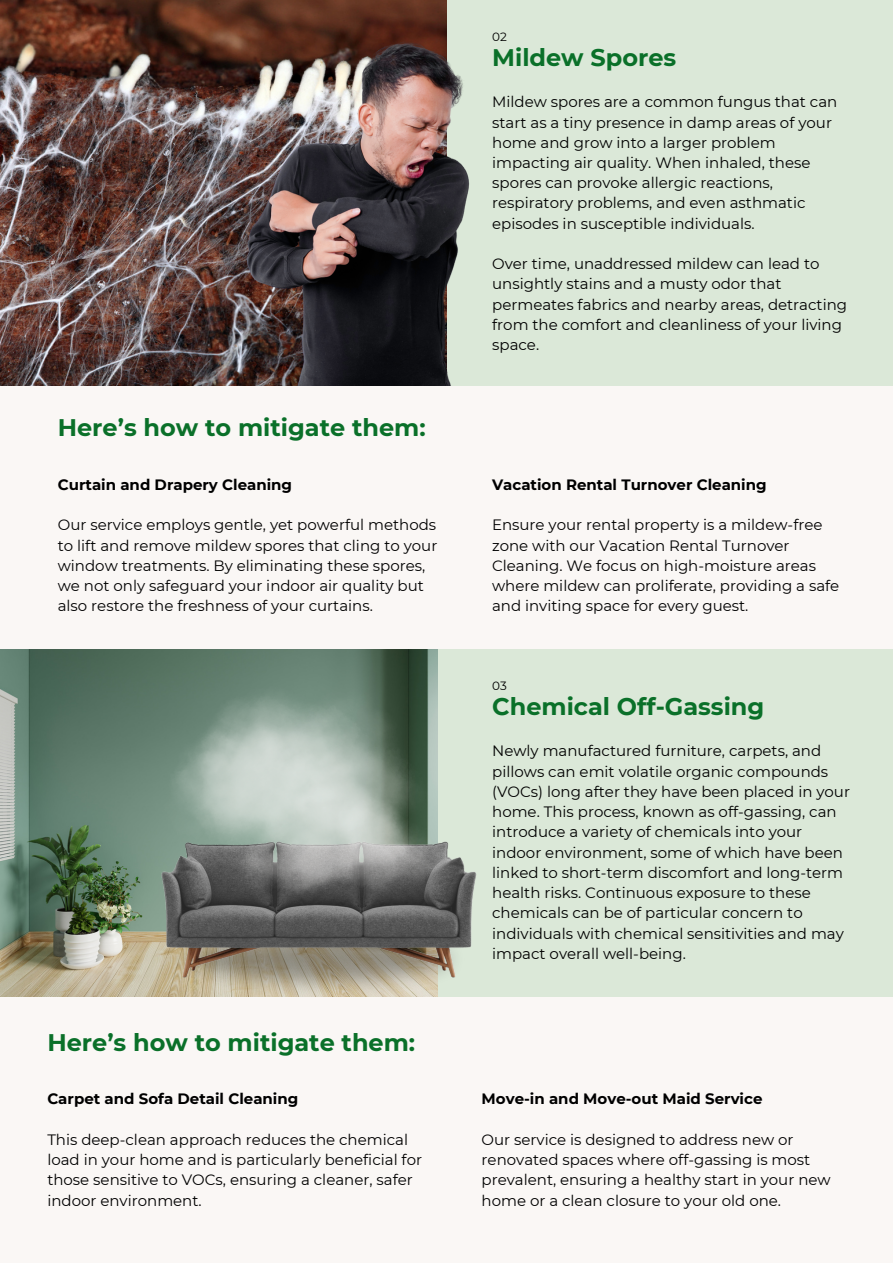
<style>
.page{position:relative;width:893px;height:1264px;background:#fff}
.page>*{position:absolute;margin:0;border:0;box-sizing:border-box;transform-origin:0 0}
.t1{font:700 24px "Montserrat";color:#0a7029}
.t2{font:15px/20.2px "Montserrat";color:#000}
.t3{font:700 15px "Montserrat";color:#000}
.t4{font:12px "Montserrat";color:#000}
</style>
<div class="page">
<div style="left:0;top:0;width:892px;height:1262px;background:#faf7f5"></div>
<div style="left:424px;top:0;width:468px;height:385px;background:#dbe8d8"></div>
<img style="left:0;top:0;width:446px;height:386px">
<img style="left:242px;top:40px;width:227px;height:345px">
<img style="left:0;top:649px;width:438px;height:347px">
<div style="left:438px;top:649px;width:454px;height:347px;background:#dbe8d8"></div>
<img style="left:168px;top:977px;width:300px;height:20px">
<img style="left:162px;top:857px;width:314px;height:120px">
<img style="left:162px;top:680px;width:295px;height:226px">
<p class="t1" style="left:58px;top:413px;width:369px">Here’s how to mitigate them:</p>
<p class="t3" style="left:58px;top:475px;width:236px">Curtain and Drapery Cleaning</p>
<p class="t2" style="left:58px;top:515px;width:381px">Our service employs gentle, yet powerful methods to lift and remove mildew spores that cling to your window treatments. By eliminating these spores, we not only safeguard your indoor air quality but also restore the freshness of your curtains.</p>
<p class="t1" style="left:47px;top:1027px;width:369px">Here’s how to mitigate them:</p>
<p class="t3" style="left:47px;top:1089px;width:252px">Carpet and Sofa Detail Cleaning</p>
<p class="t2" style="left:47px;top:1129px;width:376px">This deep-clean approach reduces the chemical load in your home and is particularly beneficial for those sensitive to VOCs, ensuring a cleaner, safer indoor environment.</p>
<p class="t4" style="left:492px;top:29px;width:16px">02</p>
<p class="t1" style="left:492px;top:43px;width:186px">Mildew Spores</p>
<p class="t2" style="left:492px;top:92px;width:346px">Mildew spores are a common fungus that can start as a tiny presence in damp areas of your home and grow into a larger problem impacting air quality. When inhaled, these spores can provoke allergic reactions, respiratory problems, and even asthmatic episodes in susceptible individuals.</p>
<p class="t2" style="left:492px;top:254px;width:356px">Over time, unaddressed mildew can lead to unsightly stains and a musty odor that permeates fabrics and nearby areas, detracting from the comfort and cleanliness of your living space.</p>
<p class="t3" style="left:492px;top:475px;width:276px">Vacation Rental Turnover Cleaning</p>
<p class="t2" style="left:492px;top:515px;width:349px">Ensure your rental property is a mildew-free zone with our Vacation Rental Turnover Cleaning. We focus on high-moisture areas where mildew can proliferate, providing a safe and inviting space for every guest.</p>
<p class="t4" style="left:492px;top:678px;width:16px">03</p>
<p class="t1" style="left:492px;top:692px;width:273px">Chemical Off-Gassing</p>
<p class="t2" style="left:492px;top:741px;width:359px">Newly manufactured furniture, carpets, and pillows can emit volatile organic compounds (VOCs) long after they have been placed in your home. This process, known as off-gassing, can introduce a variety of chemicals into your indoor environment, some of which have been linked to short-term discomfort and long-term health risks. Continuous exposure to these chemicals can be of particular concern to individuals with chemical sensitivities and may impact overall well-being.</p>
<p class="t3" style="left:481px;top:1089px;width:282px">Move-in and Move-out Maid Service</p>
<p class="t2" style="left:481px;top:1129px;width:350px">Our service is designed to address new or renovated spaces where off-gassing is most prevalent, ensuring a healthy start in your new home or a clean closure to your old one.</p>
</div>
